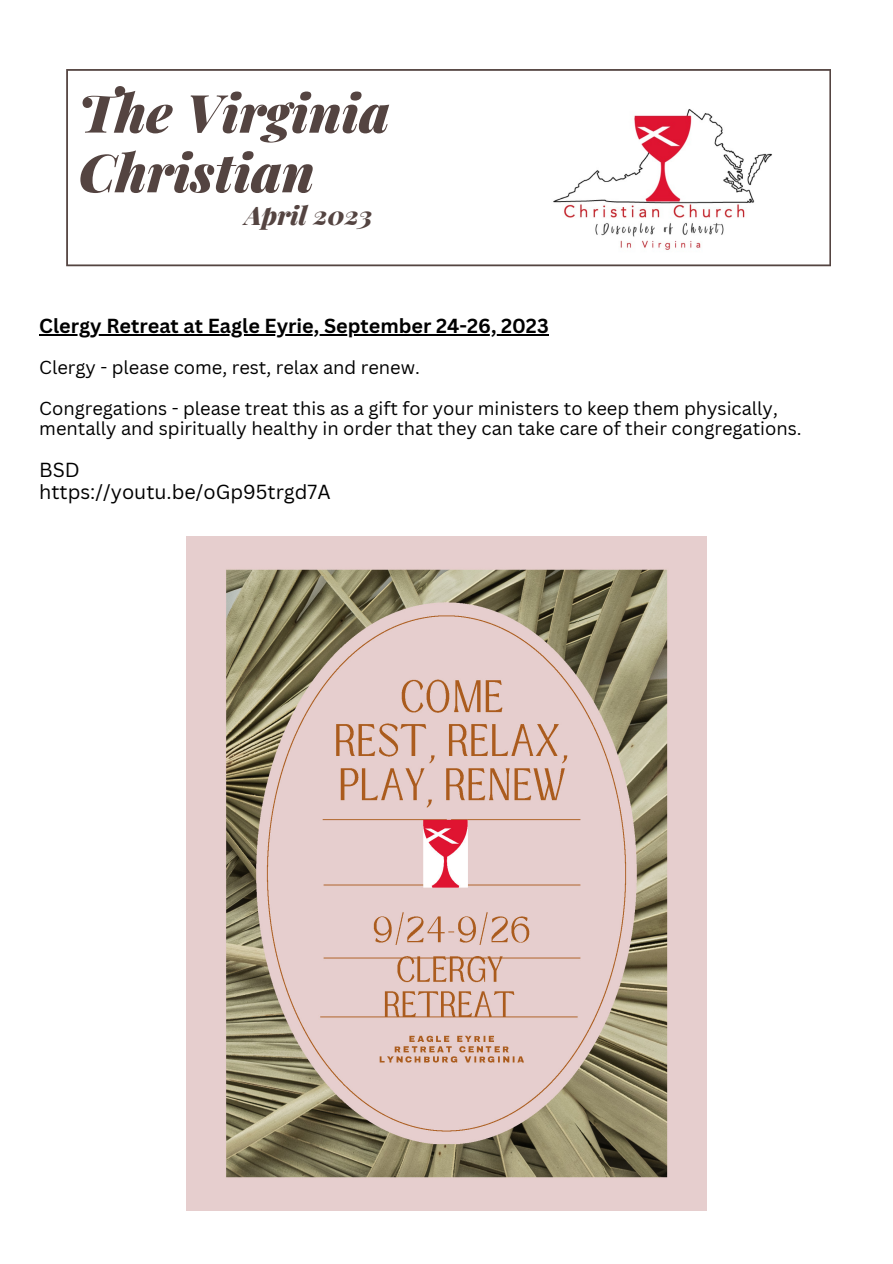
<style>
.page{position:relative;width:893px;height:1264px;background:#fff}
.page>*{position:absolute;margin:0;border:0;box-sizing:border-box;transform-origin:0 0}
.t1{font:italic 900 52.65px/59.6px "Playfair Display";color:#544441}
.t2{font:italic 900 25.65px "Playfair Display";color:#544441}
.t3{font:700 19.8px "Canva Sans";color:#000}
.t4{font:19.8px/22.5px "Canva Sans";color:#000}
.t5{font:18.3px/20.2px "Canva Sans";color:#000}
</style>
<div class="page">
<svg style="left:66px;top:69px;width:765px;height:197px"></svg>
<img style="left:501px;top:79px;width:316px;height:177px">
<img style="left:186px;top:537px;width:520px;height:673px">
<hr style="left:39px;top:334px;width:509px;height:1px;background:#000">
<h1 class="t1" style="left:78px;top:81px;width:313px">The Virginia<br>Christian</h1>
<h2 class="t2" style="left:245px;top:197px;width:130px">April 2023</h2>
<p class="t3" style="left:39px;top:312px;width:511px">Clergy Retreat at Eagle Eyrie, September 24-26, 2023</p>
<p class="t5" style="left:39px;top:357px;width:382px">Clergy - please come, rest, relax and renew.</p>
<p class="t5" style="left:39px;top:398px;width:764px">Congregations - please treat this as a gift for your ministers to keep them physically, mentally and spiritually healthy in order that they can take care of their congregations.</p>
<p class="t4" style="left:39px;top:458px;width:293px">BSD https://youtu.be/oGp95trgd7A</p>
</div>
